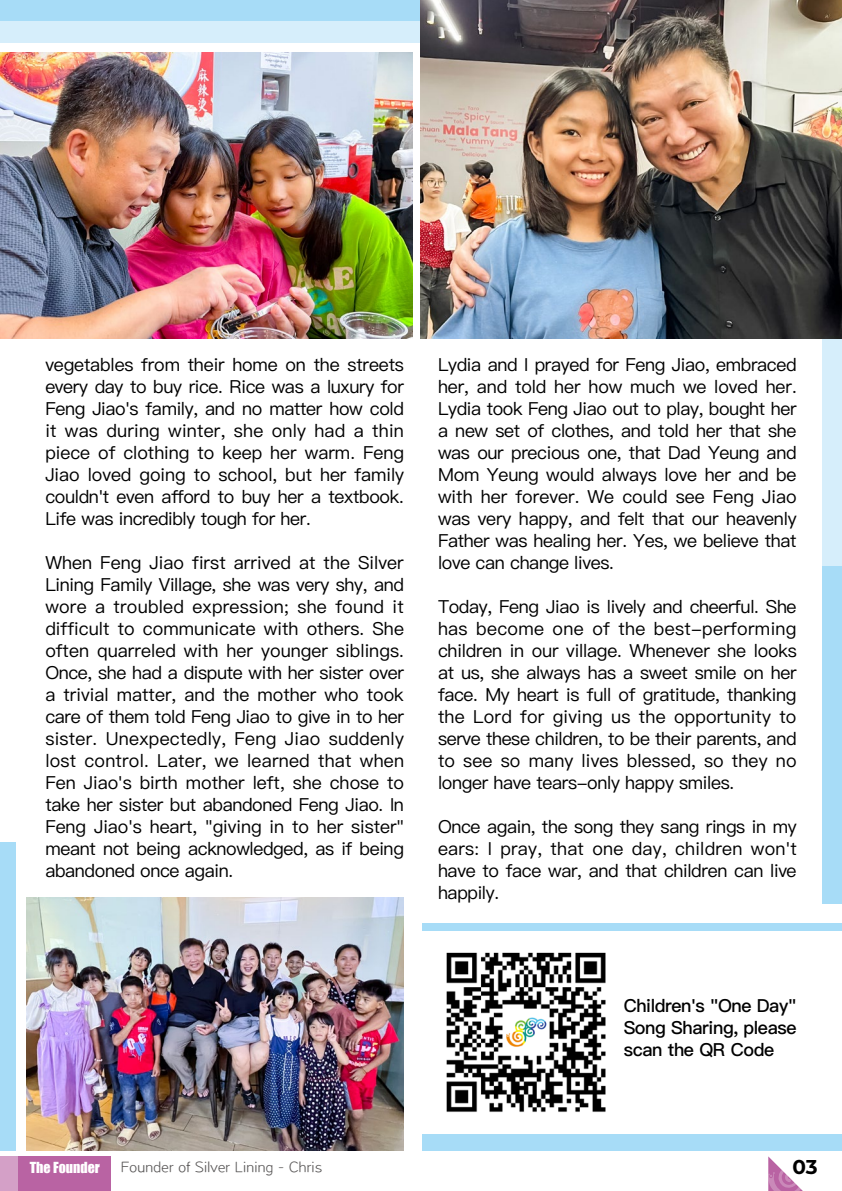
<style>
.page{position:relative;width:842px;height:1191px;background:#fff}
.page>*{position:absolute;margin:0;border:0;box-sizing:border-box;transform-origin:0 0}
.t1{font:700 20px "Montserrat Alternates";color:#000}
.t2{font:18px/22px "Ping Fang TC";letter-spacing:-.02em;color:#000;text-align:justify}
.t3{font:500 18px/22px "Ping Fang TC";letter-spacing:-.02em;color:#000;text-align:justify}
.t4{font:14px "Aa Round Li";letter-spacing:.025em;color:#595757}
.t5{font:14px "Impact";color:#fff}
</style>
<div class="page">
<div style="left:822px;top:297px;width:20px;height:607px;background:#a7dcf7"></div>
<div style="left:0;top:0;width:599px;height:42px;background:#a7dcf7"></div>
<div style="left:822px;top:339px;width:20px;height:227px;background:#d6eefb"></div>
<div style="left:0;top:22px;width:456px;height:23px;background:#d6eefb"></div>
<div style="left:423px;top:923px;width:419px;height:8px;background:#a7dcf7"></div>
<div style="left:423px;top:1134px;width:419px;height:36px;background:#a7dcf7"></div>
<div style="left:0;top:842px;width:16px;height:320px;background:#a7dcf7"></div>
<img style="left:421px;top:0;width:421px;height:339px">
<img style="left:0;top:52px;width:412px;height:287px">
<img style="left:27px;top:897px;width:377px;height:254px">
<img style="left:446px;top:952px;width:160px;height:160px">
<div style="left:0;top:1151px;width:842px;height:40px;background:#fff"></div>
<div style="left:0;top:1156px;width:110px;height:35px;background:#b963a3"></div>
<svg style="left:768px;top:1156px;width:35px;height:35px"></svg>
<div style="left:0;top:1156px;width:18px;height:35px;background:#d4a0c7"></div>
<p class="t2" style="left:45px;top:353px;width:360px">vegetables from their home on the streets every day to buy rice. Rice was a luxury for Feng Jiao's family, and no matter how cold it was during winter, she only had a thin piece of clothing to keep her warm. Feng Jiao loved going to school, but her family couldn't even afford to buy her a textbook.<br>Life was incredibly tough for her.</p>
<p class="t2" style="left:45px;top:551px;width:360px">When Feng Jiao first arrived at the Silver Lining Family Village, she was very shy, and wore a troubled expression; she found it difficult to communicate with others. She often quarreled with her younger siblings.<br>Once, she had a dispute with her sister over a trivial matter, and the mother who took care of them told Feng Jiao to give in to her sister. Unexpectedly, Feng Jiao suddenly lost control. Later, we learned that when Fen Jiao's birth mother left, she chose to take her sister but abandoned Feng Jiao. In Feng Jiao's heart, "giving in to her sister" meant not being acknowledged, as if being abandoned once again.</p>
<p class="t2" style="left:438px;top:353px;width:360px">Lydia and I prayed for Feng Jiao, embraced her, and told her how much we loved her.<br>Lydia took Feng Jiao out to play, bought her a new set of clothes, and told her that she was our precious one, that Dad Yeung and Mom Yeung would always love her and be with her forever. We could see Feng Jiao was very happy, and felt that our heavenly Father was healing her. Yes, we believe that love can change lives.</p>
<p class="t2" style="left:438px;top:595px;width:360px">Today, Feng Jiao is lively and cheerful. She has become one of the best-performing children in our village. Whenever she looks at us, she always has a sweet smile on her face. My heart is full of gratitude, thanking the Lord for giving us the opportunity to serve these children, to be their parents, and to see so many lives blessed, so they no longer have tears-only happy smiles.</p>
<p class="t2" style="left:438px;top:815px;width:360px">Once again, the song they sang rings in my ears: I pray, that one day, children won't have to face war, and that children can live happily.</p>
<p class="t3" style="left:624px;top:994px;width:174px">Children's "One Day" Song Sharing, please scan the QR Code</p>
<p class="t5" style="left:30px;top:1156px;width:72px">The Founder</p>
<p class="t4" style="left:121px;top:1157px;width:203px">Founder of Silver Lining - Chris</p>
<p class="t1" style="left:792px;top:1153px;width:27px">03</p>
</div>
